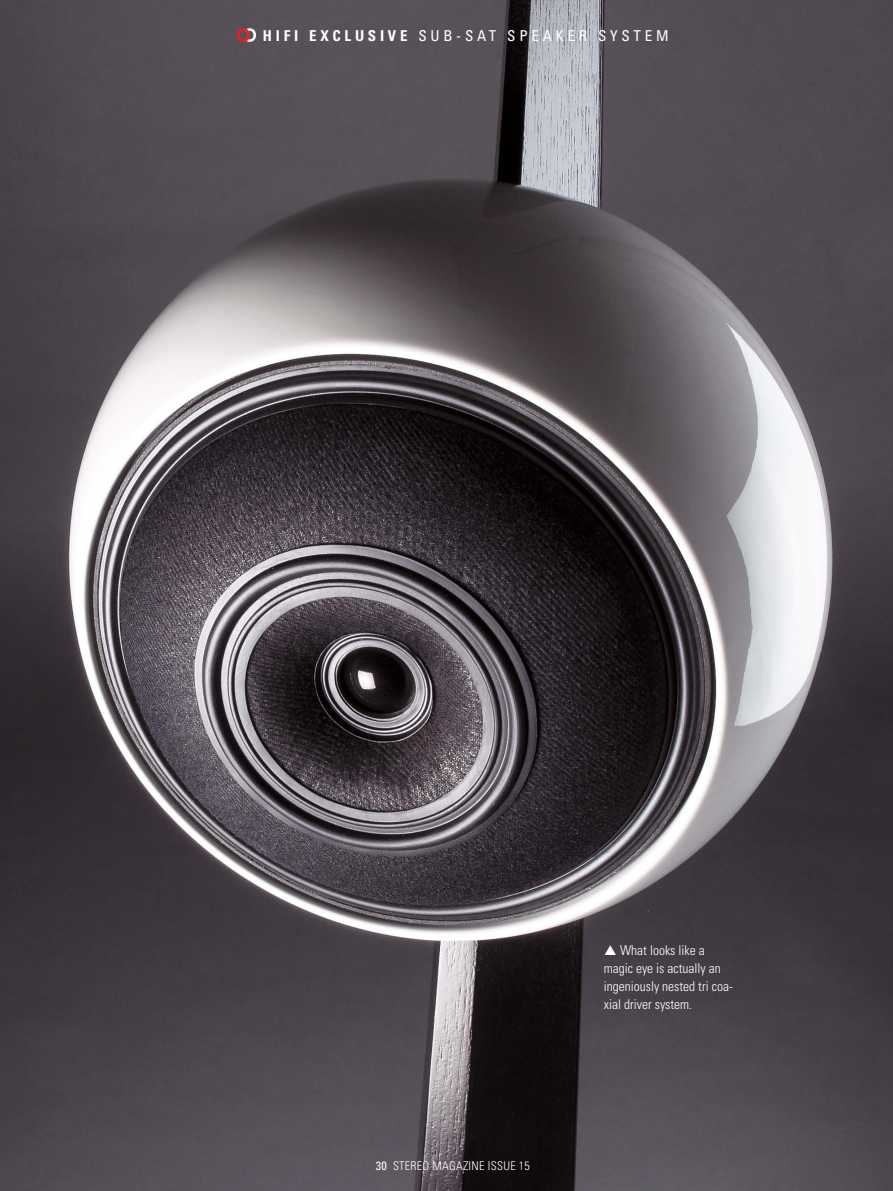
<style>
.page{position:relative;width:893px;height:1191px;background:#fff}
.page>*{position:absolute;margin:0;border:0;box-sizing:border-box;transform-origin:0 0}
.t1{font:condensed 15px "Univers LT Std";letter-spacing:.25em;color:#fff}
.t2{font:300 condensed 13.5px/18px "Univers LT Std";color:#fff}
.t3{font:300 condensed 12px "Univers LT Std";letter-spacing:.025em;color:#fff}
.s1{font-weight:700}
.s2{font-weight:400}
</style>
<div class="page">
<img style="left:0;top:0;width:893px;height:1191px">
<svg style="left:237px;top:28px;width:19px;height:14px"></svg>
<svg style="left:605px;top:944px;width:11px;height:10px"></svg>
<p class="t1" style="left:263px;top:26px;width:407px"><span class="s1">HIFI EXCLUSIVE</span> SUB-SAT SPEAKER SYSTEM</p>
<p class="t3" style="left:376px;top:1158px;width:156px"><span class="s2">30</span> STEREO MAGAZINE ISSUE 15</p>
<p class="t2" style="left:604px;top:941px;width:130px;text-indent:16px">What looks like a magic eye is actually an ingeniously nested tri coa&shy;xial driver system.</p>
</div>
